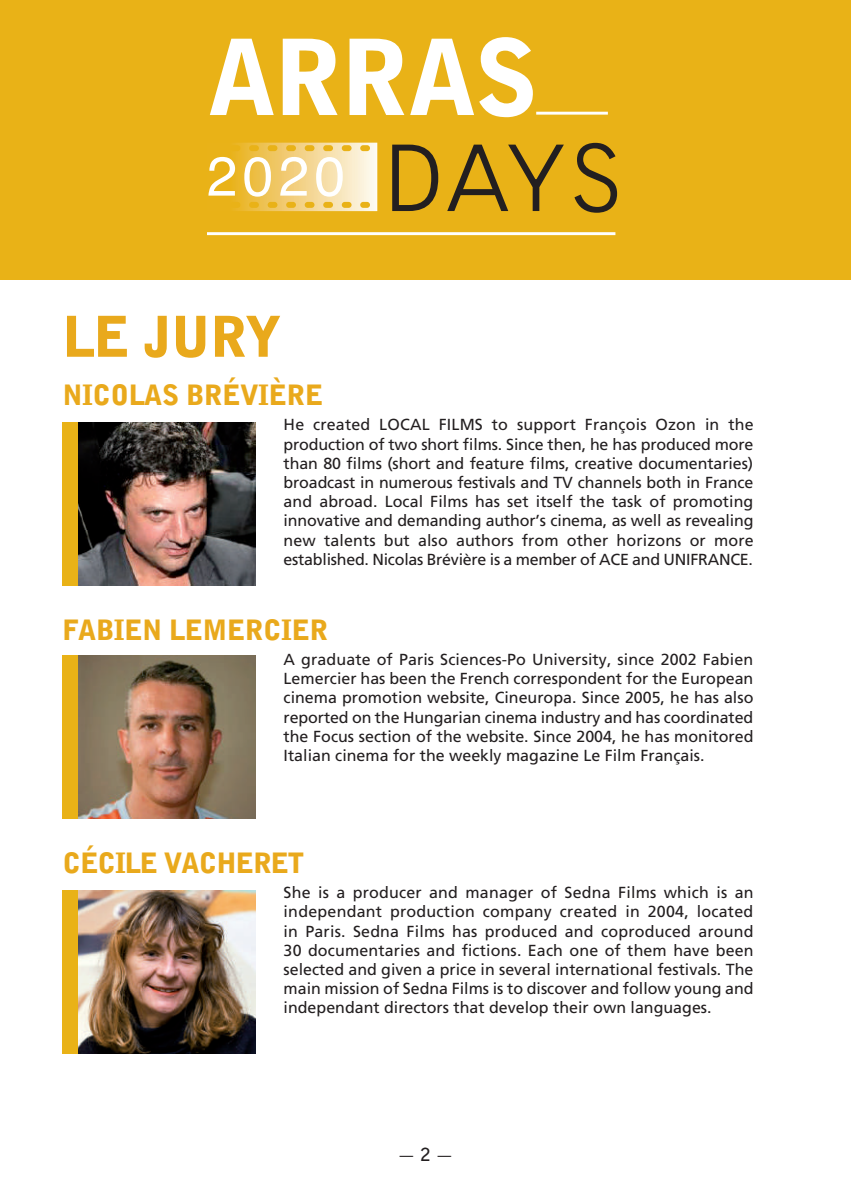
<style>
.page{position:relative;width:851px;height:1191px;background:#fff}
.page>*{position:absolute;margin:0;border:0;box-sizing:border-box;transform-origin:0 0}
.t1{font:900 104px "Bell Gothic";letter-spacing:-.025em;color:#fff}
.t2{font:900 56px "Bell Gothic BT";letter-spacing:-.02em;color:#e9a91c}
.t3{font:55.2px "Helvetica";color:#fff}
.t4{font:900 28px "Bell Gothic BT";letter-spacing:-.02em;color:#e9a91c}
.t5{font:900 28px "Bell Gothic BT";letter-spacing:-.04em;color:#e9a91c}
.t6{font:700 18px "Bell Gothic";color:#231f20}
.t7{font:16px/19.2px "Frutiger LT Pro";color:#231f20;text-align:justify}
.s1{font-family:"Bell Gothic BT";font-size:100px;color:#231f20}
</style>
<div class="page">
<div style="left:0;top:0;width:850px;height:280px;background:#e9b217"></div>
<hr style="left:536px;top:112px;width:71px;height:3px;background:#fff">
<hr style="left:207px;top:232px;width:408px;height:3px;background:#fff">
<svg style="left:235px;top:143px;width:142px;height:68px;background:#f3d58c"></svg>
<hr style="left:279px;top:211px;width:86px;height:1px;background:#eab728">
<div style="left:360px;top:145px;width:10px;height:6px;background:#e9b217;border-radius:3px"></div>
<div style="left:360px;top:202px;width:10px;height:6px;background:#e9b217;border-radius:3px"></div>
<div style="left:342px;top:145px;width:9px;height:6px;background:#e9b217;border-radius:3px"></div>
<div style="left:342px;top:202px;width:9px;height:6px;background:#e9b217;border-radius:3px"></div>
<div style="left:323px;top:145px;width:10px;height:6px;background:#e9b217;border-radius:3px"></div>
<div style="left:323px;top:202px;width:10px;height:6px;background:#e9b217;border-radius:3px"></div>
<div style="left:304px;top:145px;width:10px;height:6px;background:#e9b217;border-radius:3px"></div>
<div style="left:304px;top:202px;width:10px;height:6px;background:#e9b217;border-radius:3px"></div>
<div style="left:286px;top:145px;width:10px;height:6px;background:#e9b217;border-radius:3px"></div>
<div style="left:286px;top:202px;width:10px;height:6px;background:#e9b217;border-radius:3px"></div>
<div style="left:267px;top:145px;width:10px;height:6px;background:#e9b217;border-radius:3px"></div>
<div style="left:267px;top:202px;width:10px;height:6px;background:#e9b217;border-radius:3px"></div>
<div style="left:249px;top:145px;width:10px;height:6px;background:#e9b217;border-radius:3px"></div>
<div style="left:249px;top:202px;width:10px;height:6px;background:#e9b217;border-radius:3px"></div>
<div style="left:230px;top:145px;width:10px;height:6px;background:#e9b217;border-radius:3px"></div>
<div style="left:230px;top:202px;width:10px;height:6px;background:#e9b217;border-radius:3px"></div>
<img style="left:78px;top:422px;width:177px;height:164px">
<div style="left:62px;top:422px;width:16px;height:164px;background:#e9b217"></div>
<img style="left:78px;top:655px;width:177px;height:163px">
<div style="left:62px;top:655px;width:16px;height:163px;background:#e9b217"></div>
<img style="left:78px;top:890px;width:177px;height:164px">
<div style="left:62px;top:890px;width:16px;height:164px;background:#e9b217"></div>
<h1 class="t1" style="left:207px;top:17px;width:332px">ARRAS</h1>
<h3 class="t3" style="left:207px;top:134px;width:423px">2020 <span class="s1">DAYS</span></h3>
<h2 class="t2" style="left:62px;top:301px;width:219px">LE JURY</h2>
<h3 class="t4" style="left:62px;top:378px;width:262px">NICOLAS BRÉVIÈRE</h3>
<p class="t7" style="left:283px;top:415px;width:471px">He created LOCAL FILMS to support François Ozon in the production of two short films. Since then, he has produced more than 80 films (short and feature films, creative documentaries) broadcast in numerous festivals and TV channels both in France and abroad. Local Films has set itself the task of promoting innovative and demanding author’s cinema, as well as revealing new talents but also authors from other horizons or more established. Nicolas Brévière is a member of ACE and UNIFRANCE.</p>
<h3 class="t4" style="left:62px;top:612px;width:267px">FABIEN LEMERCIER</h3>
<p class="t7" style="left:283px;top:650px;width:471px">A graduate of Paris Sciences-Po University, since 2002 Fabien Lemercier has been the French correspondent for the European cinema promotion website, Cineuropa. Since 2005, he has also reported on the Hungarian cinema industry and has coordinated the Focus section of the website. Since 2004, he has monitored Italian cinema for the weekly magazine Le Film Français.</p>
<h3 class="t5" style="left:62px;top:845px;width:243px">CÉCILE VACHERET</h3>
<p class="t7" style="left:283px;top:883px;width:471px">She is a producer and manager of Sedna Films which is an independant production company created in 2004, located in Paris. Sedna Films has produced and coproduced around 30 documentaries and fictions. Each one of them have been selected and given a price in several international festivals. The main mission of Sedna Films is to discover and follow young and independant directors that develop their own languages.</p>
<p class="t6" style="left:397px;top:1143px;width:57px">— 2 —</p>
</div>
